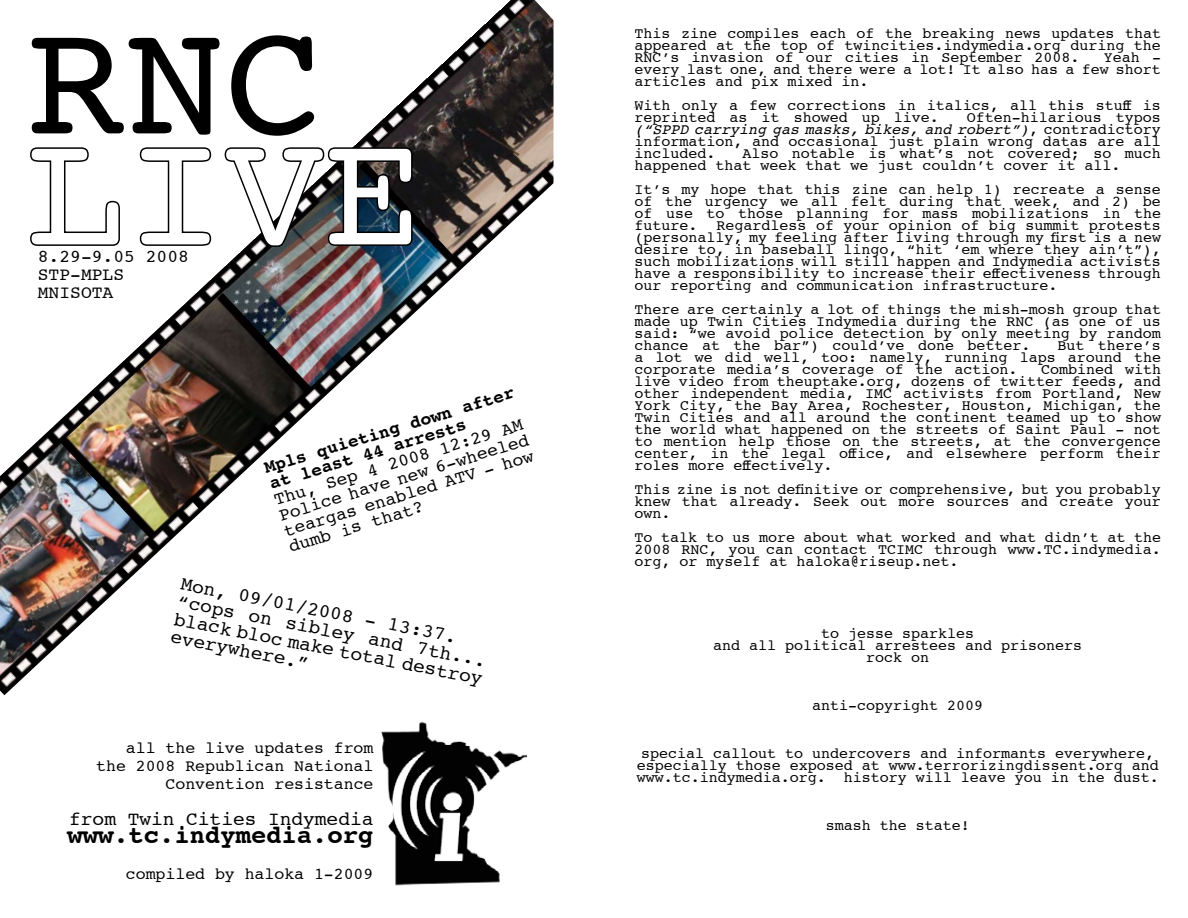
<style>
.page{position:relative;width:1188px;height:918px;background:#fff}
.page>*{position:absolute;margin:0;border:0;box-sizing:border-box;transform-origin:0 0}
.t1{font:165px "Courier";color:#fff}
.t2{font:165px "Courier";color:#000}
.t3{font:700 25.5px "Courier";color:#000}
.t4{font:19.5px/18px "Courier";color:#000}
.t5{font:18px/16.5px "Courier";color:#000;text-align:justify}
.t6{font:700 18px/16.5px "Courier";color:#000}
.t7{font:16.5px/18px "Courier";color:#000;text-align:right}
.t8{font:15px/12px "Courier";color:#000;text-align:justify}
.s1{font-style:italic}
</style>
<div class="page">
<img style="left:381px;top:722px;width:146px;height:164px">
<img style="left:0;top:0;width:635px;height:695px">
<svg style="left:28px;top:145px;width:94px;height:103px"></svg>
<svg style="left:138px;top:145px;width:75px;height:103px"></svg>
<svg style="left:222px;top:145px;width:193px;height:103px"></svg>
<div style="left:554px;top:1px;width:80px;height:492px;background:#fff"></div>
<h1 class="t2" style="left:27px;top:-46px;width:299px">RNC</h1>
<h1 class="t1" style="left:27px;top:65px;width:397px">LIVE</h1>
<p class="t5" style="left:38px;top:247px;width:153px;line-height:18px;text-align:left">8.29-9.05 2008<br>STP-MPLS<br>MNISOTA</p>
<p class="t6" style="left:262px;top:459px;width:262px;rotate:-17deg">Mpls quieting down after at least 44 arrests</p>
<p class="t5" style="left:272px;top:491px;width:262px;rotate:-17deg">Thu, Sep 4 2008 12:29 AM Police have new 6-wheeled teargas enabled ATV - how dumb is that?</p>
<h3 class="t4" style="left:183px;top:574px;width:316px;rotate:11deg">Mon, 09/01/2008 - 13:37. “cops on sibley and 7th... black bloc make total destroy everywhere.”</h3>
<p class="t7" style="left:96px;top:738px;width:279px">all the live updates from the 2008 Republican National<br>Convention resistance</p>
<h3 class="t4" style="left:69px;top:809px;width:306px">from Twin Cities Indymedia</h3>
<h2 class="t3" style="left:67px;top:814px;width:308px">www.tc.indymedia.org</h2>
<p class="t7" style="left:126px;top:864px;width:249px">compiled by haloka 1-2009</p>
<p class="t8" style="left:634px;top:27px;width:528px">This zine compiles each of the breaking news updates that appeared at the top of twincities.indymedia.org during the RNC’s invasion of our cities in September 2008.</p>
<p class="t8" style="left:634px;top:51px;width:528px;text-indent:469px">Yeah - every last one, and there were a lot! It also has a few short articles and pix mixed in.</p>
<p class="t8" style="left:634px;top:99px;width:528px">With only a few corrections in italics, all this stuff is reprinted as it showed up live.</p>
<p class="t8" style="left:634px;top:111px;width:528px;text-indent:332px">Often-hilarious typos <span class="s1">(“SPPD carrying gas masks, bikes, and robert”)</span>, contradictory information, and occasional just plain wrong datas are all included.</p>
<p class="t8" style="left:634px;top:147px;width:528px;text-indent:108px">Also notable is what’s not covered; so much happened that week that we just couldn’t cover it all.</p>
<p class="t8" style="left:634px;top:183px;width:528px">It’s my hope that this zine can help 1) recreate a sense of the urgency we all felt during that week, and 2) be of use to those planning for mass mobilizations in the future.</p>
<p class="t8" style="left:634px;top:219px;width:528px;text-indent:82px">Regardless of your opinion of big summit protests (personally, my feeling after living through my first is a new desire to, in baseball lingo, “hit ‘em where they ain’t”), such mobilizations will still happen and Indymedia activists have a responsibility to increase their effectiveness through our reporting and communication infrastructure.</p>
<p class="t8" style="left:634px;top:303px;width:528px">There are certainly a lot of things the mish-mosh group that made up Twin Cities Indymedia during the RNC (as one of us said: “we avoid police detection by only meeting by random chance at the bar”) could’ve done better.</p>
<p class="t8" style="left:634px;top:339px;width:528px;text-indent:423px">But there’s a lot we did well, too: namely, running laps around the corporate media’s coverage of the action.</p>
<p class="t8" style="left:634px;top:363px;width:528px;text-indent:407px">Combined with live video from theuptake.org, dozens of twitter feeds, and other independent media, IMC activists from Portland, New York City, the Bay Area, Rochester, Houston, Michigan, the Twin Cities and all around the continent teamed up to show the world what happened on the streets of Saint Paul - not to mention help those on the streets, at the convergence center, in the legal office, and elsewhere perform their roles more effectively.</p>
<p class="t8" style="left:634px;top:483px;width:528px">This zine is not definitive or comprehensive, but you probably knew that already. Seek out more sources and create your own.</p>
<p class="t8" style="left:634px;top:531px;width:528px">To talk to us more about what worked and what didn’t at the 2008 RNC, you can contact TCIMC through www.TC.indymedia. org, or myself at haloka@riseup.net.</p>
<p class="t8" style="left:713px;top:627px;width:371px;text-align:center">to jesse sparkles<br>and all political arrestees and prisoners rock on</p>
<p class="t8" style="left:812px;top:699px;width:172px">anti-copyright 2009</p>
<p class="t8" style="left:637px;top:747px;width:524px;text-align:center">special callout to undercovers and informants everywhere, especially those exposed at www.terrorizingdissent.org and www.tc.indymedia.org. history will leave you in the dust.</p>
<p class="t8" style="left:826px;top:819px;width:145px">smash the state!</p>
</div>
